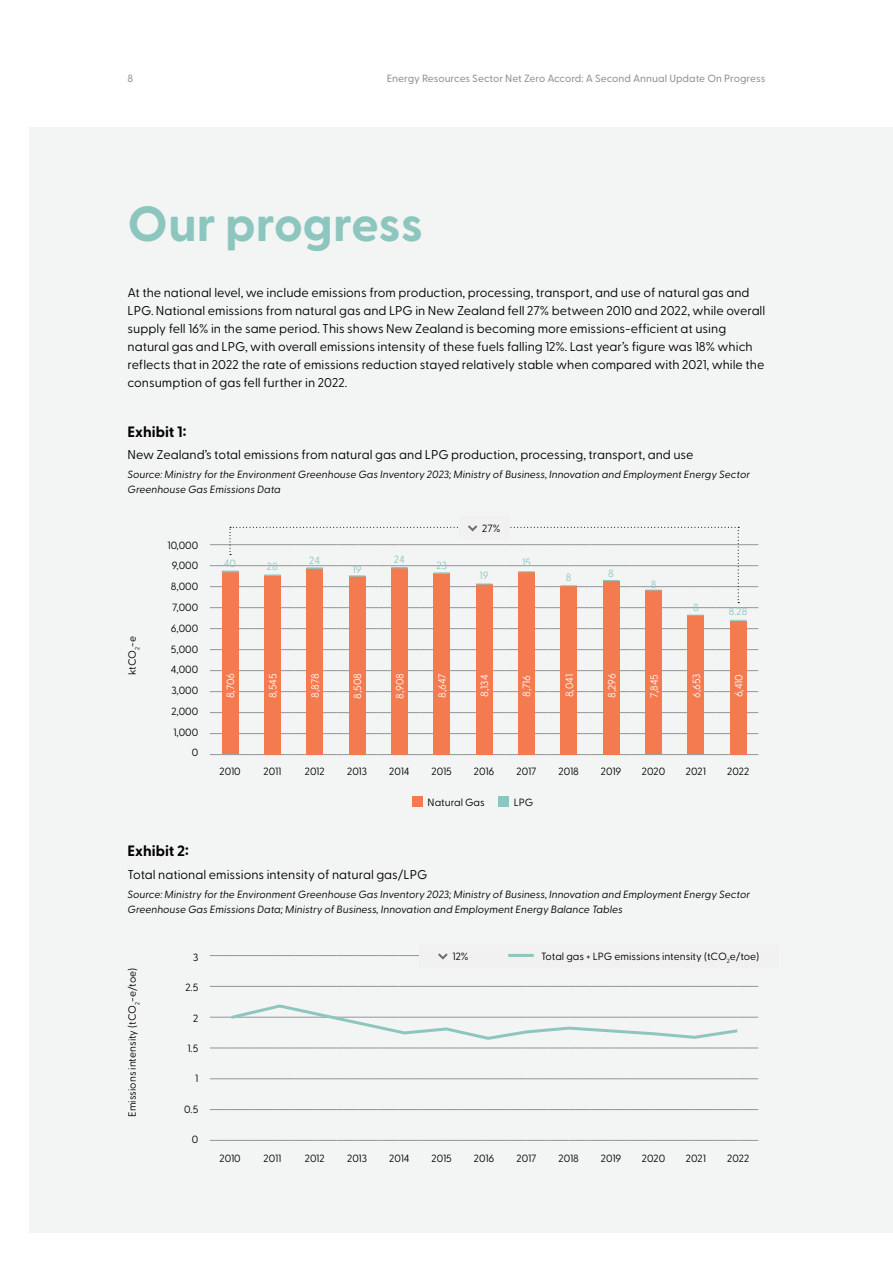
<style>
.page{position:relative;width:893px;height:1263px;background:#fff}
.page>*{position:absolute;margin:0;border:0;box-sizing:border-box;transform-origin:0 0}
.t1{font:700 49.5px "Greycliff CF";color:#8dc6bf}
.t2{font:700 15px "Greycliff CF";color:#000}
.t3{font:12.75px/18px "Greycliff CF";color:#000}
.t4{font:italic 10.5px/15px "Greycliff CF";color:#000}
.t5{font:10.5px "Greycliff CF";color:#000}
.t6{font:500 10.5px "Greycliff CF";color:#939598}
.t7{font:10.5px "Greycliff CF";color:#fff}
.t8{font:10.5px "Greycliff CF";color:#8dc6bf}
</style>
<div class="page">
<div style="left:30px;top:128px;width:863px;height:1105px;background:#f3f4f4"></div>
<svg style="left:210px;top:986px;width:548px;height:1px"></svg>
<svg style="left:210px;top:1048px;width:548px;height:1px"></svg>
<svg style="left:210px;top:1078px;width:548px;height:1px"></svg>
<svg style="left:210px;top:1109px;width:548px;height:1px"></svg>
<svg style="left:210px;top:1140px;width:548px;height:1px"></svg>
<svg style="left:210px;top:1004px;width:548px;height:36px"></svg>
<svg style="left:210px;top:628px;width:548px;height:1px"></svg>
<svg style="left:210px;top:649px;width:548px;height:1px"></svg>
<svg style="left:210px;top:670px;width:548px;height:1px"></svg>
<svg style="left:210px;top:691px;width:548px;height:1px"></svg>
<svg style="left:210px;top:712px;width:548px;height:1px"></svg>
<svg style="left:210px;top:733px;width:548px;height:1px"></svg>
<svg style="left:210px;top:754px;width:548px;height:1px"></svg>
<svg style="left:210px;top:953px;width:324px;height:7px"></svg>
<div style="left:412px;top:797px;width:10px;height:10px;background:#f47a50"></div>
<div style="left:499px;top:797px;width:10px;height:10px;background:#8dc6bf"></div>
<div style="left:222px;top:571px;width:16px;height:183px;background:#f47a50"></div>
<div style="left:264px;top:575px;width:17px;height:179px;background:#f47a50"></div>
<div style="left:306px;top:568px;width:17px;height:186px;background:#f47a50"></div>
<div style="left:349px;top:576px;width:16px;height:178px;background:#f47a50"></div>
<div style="left:391px;top:568px;width:17px;height:186px;background:#f47a50"></div>
<div style="left:433px;top:573px;width:17px;height:181px;background:#f47a50"></div>
<div style="left:476px;top:584px;width:16px;height:170px;background:#f47a50"></div>
<div style="left:518px;top:572px;width:17px;height:182px;background:#f47a50"></div>
<div style="left:560px;top:586px;width:17px;height:168px;background:#f47a50"></div>
<div style="left:603px;top:581px;width:16px;height:173px;background:#f47a50"></div>
<div style="left:645px;top:590px;width:17px;height:164px;background:#f47a50"></div>
<div style="left:688px;top:616px;width:16px;height:138px;background:#f47a50"></div>
<svg style="left:688px;top:615px;width:16px;height:1px"></svg>
<div style="left:730px;top:621px;width:16px;height:133px;background:#f47a50"></div>
<svg style="left:730px;top:620px;width:16px;height:1px"></svg>
<svg style="left:210px;top:525px;width:548px;height:83px"></svg>
<p class="t6" style="left:128px;top:70px;width:7px">8</p>
<p class="t6" style="left:387px;top:70px;width:380px">Energy Resources Sector Net Zero Accord: A Second Annual Update On Progress</p>
<h1 class="t1" style="left:128px;top:186px;width:297px">Our progress</h1>
<p class="t3" style="left:128px;top:282px;width:639px">At the national level, we include emissions from production, processing, transport, and use of natural gas and LPG. National emissions from natural gas and LPG in New Zealand fell 27% between 2010 and 2022, while overall supply fell 16% in the same period. This shows New Zealand is becoming more emissions-efficient at using natural gas and LPG, with overall emissions intensity of these fuels falling 12%. Last year’s figure was 18% which reflects that in 2022 the rate of emissions reduction stayed relatively stable when compared with 2021, while the consumption of gas fell further in 2022.</p>
<p class="t2" style="left:128px;top:420px;width:60px">Exhibit 1:</p>
<p class="t3" style="left:128px;top:444px;width:567px">New Zealand’s total emissions from natural gas and LPG production, processing, transport, and use</p>
<p class="t4" style="left:128px;top:466px;width:624px">Source: Ministry for the Environment Greenhouse Gas Inventory 2023; Ministry of Business, Innovation and Employment Energy Sector<br>Greenhouse Gas Emissions Data</p>
<p class="t5" style="left:124px;top:675px;width:41px;rotate:-90deg">ktCO<sub>2</sub>-e</p>
<p class="t5" style="left:168px;top:537px;width:32px">10,000</p>
<p class="t5" style="left:172px;top:558px;width:28px">9,000</p>
<p class="t5" style="left:171px;top:579px;width:29px">8,000</p>
<p class="t5" style="left:172px;top:599px;width:28px">7,000</p>
<p class="t5" style="left:171px;top:620px;width:29px">6,000</p>
<p class="t5" style="left:171px;top:641px;width:29px">5,000</p>
<p class="t5" style="left:171px;top:662px;width:29px">4,000</p>
<p class="t5" style="left:171px;top:683px;width:28px">3,000</p>
<p class="t5" style="left:171px;top:703px;width:28px">2,000</p>
<p class="t5" style="left:173px;top:724px;width:26px">1,000</p>
<p class="t5" style="left:192px;top:745px;width:8px">0</p>
<p class="t8" style="left:224px;top:556px;width:14px">40</p>
<p class="t8" style="left:267px;top:559px;width:12px">28</p>
<p class="t8" style="left:309px;top:553px;width:12px">24</p>
<p class="t8" style="left:353px;top:562px;width:10px">19</p>
<p class="t8" style="left:394px;top:551px;width:12px">24</p>
<p class="t8" style="left:436px;top:557px;width:12px">23</p>
<p class="t5" style="left:482px;top:520px;width:20px">27%</p>
<p class="t8" style="left:480px;top:568px;width:10px">19</p>
<p class="t8" style="left:522px;top:554px;width:10px">15</p>
<p class="t8" style="left:566px;top:569px;width:7px">8</p>
<p class="t8" style="left:608px;top:565px;width:7px">8</p>
<p class="t8" style="left:651px;top:576px;width:7px">8</p>
<p class="t8" style="left:693px;top:599px;width:7px">8</p>
<p class="t8" style="left:729px;top:604px;width:20px">8.28</p>
<p class="t7" style="left:223px;top:698px;width:27px;rotate:-90deg">8,706</p>
<p class="t7" style="left:265px;top:698px;width:26px;rotate:-90deg">8,545</p>
<p class="t7" style="left:307px;top:698px;width:25px;rotate:-90deg">8,878</p>
<p class="t7" style="left:350px;top:699px;width:27px;rotate:-90deg">8,508</p>
<p class="t7" style="left:392px;top:698px;width:27px;rotate:-90deg">8,908</p>
<p class="t7" style="left:434px;top:698px;width:26px;rotate:-90deg">8,647</p>
<p class="t7" style="left:477px;top:697px;width:24px;rotate:-90deg">8,134</p>
<p class="t7" style="left:519px;top:697px;width:24px;rotate:-90deg">8,716</p>
<p class="t7" style="left:561px;top:697px;width:25px;rotate:-90deg">8,041</p>
<p class="t7" style="left:604px;top:698px;width:26px;rotate:-90deg">8,296</p>
<p class="t7" style="left:646px;top:698px;width:25px;rotate:-90deg">7,845</p>
<p class="t7" style="left:688px;top:698px;width:26px;rotate:-90deg">6,653</p>
<p class="t7" style="left:731px;top:697px;width:25px;rotate:-90deg">6,410</p>
<p class="t5" style="left:219px;top:764px;width:23px">2010</p>
<p class="t5" style="left:263px;top:764px;width:19px">2011</p>
<p class="t5" style="left:305px;top:764px;width:21px">2012</p>
<p class="t5" style="left:347px;top:764px;width:21px">2013</p>
<p class="t5" style="left:389px;top:764px;width:22px">2014</p>
<p class="t5" style="left:432px;top:764px;width:22px">2015</p>
<p class="t5" style="left:474px;top:764px;width:22px">2016</p>
<p class="t5" style="left:516px;top:764px;width:21px">2017</p>
<p class="t5" style="left:559px;top:764px;width:22px">2018</p>
<p class="t5" style="left:601px;top:764px;width:22px">2019</p>
<p class="t5" style="left:642px;top:764px;width:25px">2020</p>
<p class="t5" style="left:686px;top:764px;width:22px">2021</p>
<p class="t5" style="left:727px;top:764px;width:24px">2022</p>
<p class="t5" style="left:428px;top:795px;width:59px">Natural Gas</p>
<p class="t5" style="left:514px;top:795px;width:21px">LPG</p>
<p class="t2" style="left:128px;top:840px;width:63px">Exhibit 2:</p>
<p class="t3" style="left:128px;top:864px;width:301px">Total national emissions intensity of natural gas/LPG</p>
<p class="t4" style="left:128px;top:886px;width:624px">Source: Ministry for the Environment Greenhouse Gas Inventory 2023; Ministry of Business, Innovation and Employment Energy Sector<br>Greenhouse Gas Emissions Data; Ministry of Business, Innovation and Employment Energy Balance Tables</p>
<p class="t5" style="left:124px;top:1117px;width:150px;rotate:-90deg">Emissions intensity (tCO<sub>2</sub>-e/toe)</p>
<p class="t5" style="left:193px;top:949px;width:7px">3</p>
<p class="t5" style="left:185px;top:980px;width:14px">2.5</p>
<p class="t5" style="left:193px;top:1010px;width:7px">2</p>
<p class="t5" style="left:188px;top:1040px;width:12px">1.5</p>
<p class="t5" style="left:195px;top:1071px;width:5px">1</p>
<p class="t5" style="left:184px;top:1101px;width:16px">0.5</p>
<p class="t5" style="left:192px;top:1131px;width:8px">0</p>
<p class="t5" style="left:453px;top:948px;width:18px">12%</p>
<p class="t5" style="left:541px;top:948px;width:220px">Total gas + LPG emissions intensity (tCO<sub>2</sub>e/toe)</p>
<p class="t5" style="left:219px;top:1151px;width:23px">2010</p>
<p class="t5" style="left:263px;top:1151px;width:19px">2011</p>
<p class="t5" style="left:305px;top:1151px;width:21px">2012</p>
<p class="t5" style="left:347px;top:1151px;width:21px">2013</p>
<p class="t5" style="left:389px;top:1151px;width:22px">2014</p>
<p class="t5" style="left:432px;top:1151px;width:22px">2015</p>
<p class="t5" style="left:474px;top:1151px;width:22px">2016</p>
<p class="t5" style="left:516px;top:1151px;width:21px">2017</p>
<p class="t5" style="left:559px;top:1151px;width:22px">2018</p>
<p class="t5" style="left:601px;top:1151px;width:22px">2019</p>
<p class="t5" style="left:642px;top:1151px;width:25px">2020</p>
<p class="t5" style="left:686px;top:1151px;width:22px">2021</p>
<p class="t5" style="left:727px;top:1151px;width:24px">2022</p>
</div>
